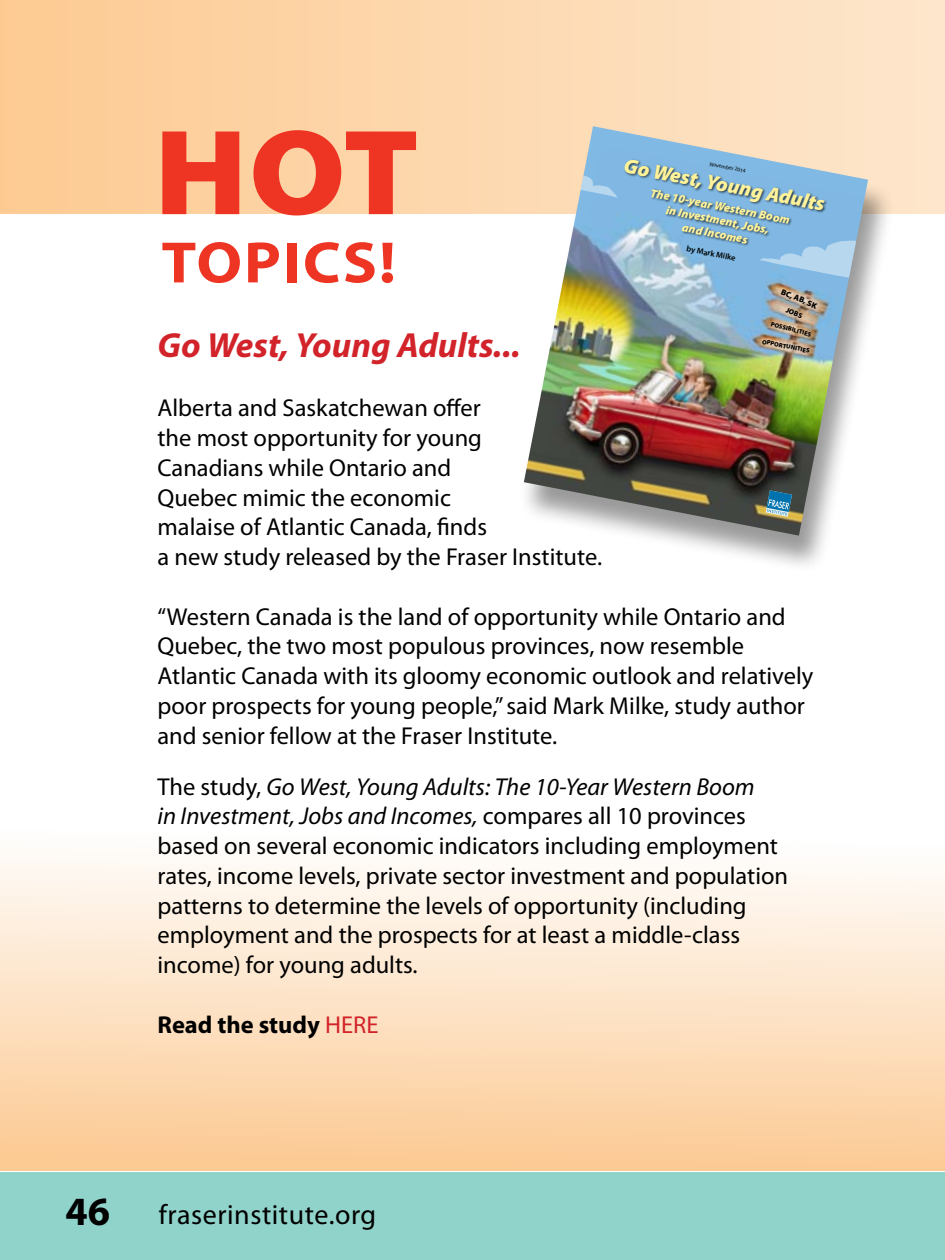
<style>
.page{position:relative;width:945px;height:1260px;background:#fff}
.page>*{position:absolute;margin:0;border:0;box-sizing:border-box;transform-origin:0 0}
.t1{font:900 122.5px "Myriad Pro";color:#ee3524;scale:1.08 1}
.t2{font:700 58.8px "Myriad Pro";letter-spacing:.03em;color:#ee3524;scale:1.08 1}
.t3{font:italic 700 35px "Myriad Pro";color:#d2232a}
.t4{font:28px "Myriad Pro";letter-spacing:.02em;color:#000}
.t5{font:24.5px/29.8px "Myriad Pro";color:#000}
.t6{font:700 24.5px "Myriad Pro";color:#000}
.t7{font:italic 900 20.65px "Myriad Pro";color:#fff39a}
.t8{font:italic 900 11.9px/13.8px "Myriad Pro";color:#fff39a;text-align:center}
.t9{font:600 8.22px "Myriad Pro";color:#000}
.t10{font:900 8.22px "Myriad Pro";color:#000}
.t11{font:900 7.35px "Myriad Pro";color:#000}
.t12{font:900 6.48px "Myriad Pro";color:#000}
.t13{font:5.42px "Myriad Pro";color:#000}
.s1{font-style:italic}
.s2{font-weight:400;color:#d2232a}
.s3{font-weight:700;font-size:40.25px}
</style>
<div class="page">
<div style="left:0;top:1172px;width:945px;height:88px;background:#90d3cb"></div>
<svg style="left:0;top:859px;width:945px;height:312px;background:#fde1c4"></svg>
<div style="left:0;top:0;width:945px;height:214px;background:linear-gradient(to right,#fdca92,#fde7cd)"></div>
<div style="left:518px;top:130px;width:377px;height:443px;background:#000;opacity:.4"></div>
<img style="left:524px;top:126px;width:344px;height:410px">
<svg style="left:766px;top:490px;width:26px;height:27px"></svg>
<svg style="left:524px;top:157px;width:344px;height:130px;background:#98b9d0"></svg>
<h1 class="t1" style="left:154px;top:91px;width:247px">HOT</h1>
<h2 class="t2" style="left:161px;top:224px;width:219px">TOPICS!</h2>
<p class="t7" style="left:627px;top:152px;width:206px;rotate:11deg">Go West, Young Adults</p>
<p class="t13" style="left:710px;top:161px;width:38px;rotate:11deg">November 2014</p>
<p class="t8" style="left:652px;top:186px;width:143px;rotate:11deg">The 10-year Western Boom in Investment, Jobs,<br>and Incomes</p>
<p class="t9" style="left:688px;top:243px;width:51px;rotate:11deg">by Mark Milke</p>
<p class="t10" style="left:784px;top:286px;width:40px;rotate:23deg">BC, AB, SK</p>
<p class="t11" style="left:788px;top:305px;width:19px;rotate:22deg">JOBS</p>
<p class="t12" style="left:772px;top:320px;width:43px;rotate:15deg">POSSIBILITIES</p>
<h3 class="t3" style="left:158px;top:322px;width:365px">Go West, Young Adults...</h3>
<p class="t5" style="left:158px;top:393px;width:446px">Alberta and Saskatchewan offer<br>the most opportunity for young<br>Canadians while Ontario and<br>Quebec mimic the economic<br>malaise of Atlantic Canada, finds<br>a new study released by the Fraser Institute.</p>
<p class="t5" style="left:158px;top:601px;width:657px">“Western Canada is the land of opportunity while Ontario and Quebec, the two most populous provinces, now resemble Atlantic Canada with its gloomy economic outlook and relatively poor prospects for young people,” said Mark Milke, study author and senior fellow at the Fraser Institute.</p>
<p class="t5" style="left:158px;top:771px;width:632px">The study, <span class="s1">Go West, Young Adults: The 10-Year Western Boom<br>in Investment, Jobs and Incomes,</span> compares all 10 provinces based on several economic indicators including employment rates, income levels, private sector investment and population patterns to determine the levels of opportunity (including employment and the prospects for at least a middle-class income) for young adults.</p>
<p class="t6" style="left:158px;top:1008px;width:222px">Read the study <span class="s2">HERE</span></p>
<p class="t12" style="left:763px;top:337px;width:50px;rotate:11deg">OPPORTUNITIES</p>
<p class="t4" style="left:66px;top:1197px;width:312px"><span class="s3">46</span> fraserinstitute.org</p>
</div>
